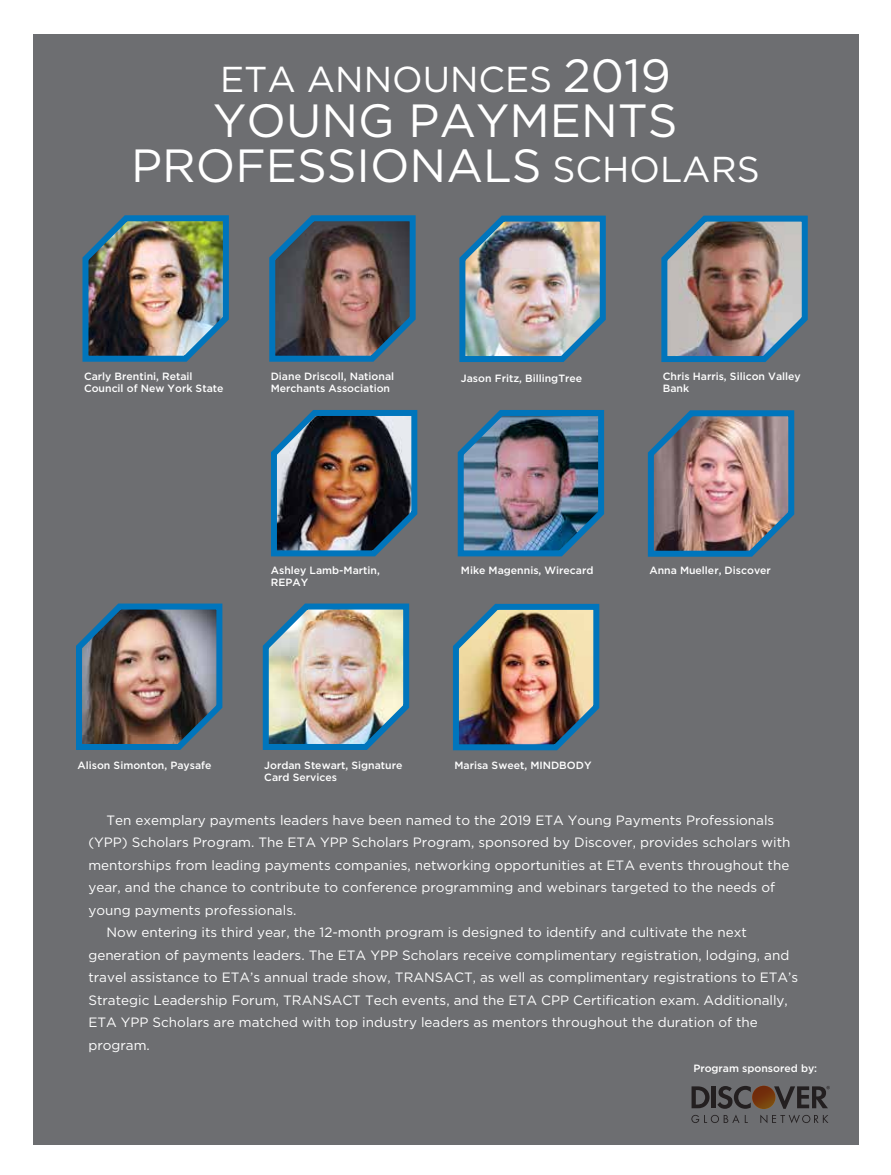
<style>
.page{position:relative;width:891px;height:1175px;background:#fff}
.page>*{position:absolute;margin:0;border:0;box-sizing:border-box;transform-origin:0 0}
.t1{font:46.5px/45px "Gotham";color:#fff;text-align:center}
.t2{font:36px "Gotham";color:#fff}
.t3{font:13.5px "Gotham";color:#fff}
.t4{font:500 10.5px/12px "Gotham";color:#fff}
.s1{font-size:46.5px}
.s2{font-size:36px}
</style>
<div class="page">
<div style="left:34px;top:34px;width:825px;height:1110px;background:#6d6e71"></div>
<img style="left:82px;top:215px;width:147px;height:147px">
<svg style="left:269px;top:215px;width:147px;height:147px;background:#575961"></svg>
<img style="left:459px;top:215px;width:147px;height:147px">
<img style="left:661px;top:215px;width:147px;height:147px">
<img style="left:271px;top:410px;width:147px;height:147px">
<img style="left:457px;top:410px;width:148px;height:147px">
<img style="left:647px;top:410px;width:148px;height:147px">
<img style="left:76px;top:603px;width:147px;height:147px">
<img style="left:262px;top:603px;width:148px;height:147px">
<img style="left:453px;top:603px;width:147px;height:148px">
<svg style="left:691px;top:1085px;width:139px;height:38px"></svg>
<h2 class="t2" style="left:220px;top:56px;width:452px">ETA ANNOUNCES <span class="s1">2019</span></h2>
<h1 class="t1" style="left:131px;top:97px;width:630px">YOUNG PAYMENTS<br>PROFESSIONALS <span class="s2">SCHOLARS</span></h1>
<p class="t4" style="left:84px;top:370px;width:141px">Carly Brentini, Retail<br>Council of New York State</p>
<p class="t4" style="left:271px;top:370px;width:125px">Diane Driscoll, National<br>Merchants Association</p>
<p class="t4" style="left:461px;top:372px;width:123px">Jason Fritz, BillingTree</p>
<p class="t4" style="left:663px;top:370px;width:139px">Chris Harris, Silicon Valley<br>Bank</p>
<p class="t4" style="left:271px;top:564px;width:111px">Ashley Lamb-Martin,<br>REPAY</p>
<p class="t4" style="left:461px;top:564px;width:134px">Mike Magennis, Wirecard</p>
<p class="t4" style="left:649px;top:564px;width:123px">Anna Mueller, Discover</p>
<p class="t4" style="left:78px;top:759px;width:136px">Alison Simonton, Paysafe</p>
<p class="t4" style="left:264px;top:759px;width:140px">Jordan Stewart, Signature<br>Card Services</p>
<p class="t4" style="left:454px;top:759px;width:139px">Marisa Sweet, MINDBODY</p>
<p class="t3" style="left:106px;top:811px;width:669px">Ten exemplary payments leaders have been named to the 2019 ETA Young Payments Professionals</p>
<p class="t3" style="left:88px;top:833px;width:704px">(YPP) Scholars Program. The ETA YPP Scholars Program, sponsored by Discover, provides scholars with</p>
<p class="t3" style="left:88px;top:856px;width:702px">mentorships from leading payments companies, networking opportunities at ETA events throughout the</p>
<p class="t3" style="left:88px;top:878px;width:688px">year, and the chance to contribute to conference programming and webinars targeted to the needs of</p>
<p class="t3" style="left:88px;top:901px;width:210px">young payments professionals.</p>
<p class="t3" style="left:106px;top:923px;width:642px">Now entering its third year, the 12-month program is designed to identify and cultivate the next</p>
<p class="t3" style="left:88px;top:946px;width:702px">generation of payments leaders. The ETA YPP Scholars receive complimentary registration, lodging, and</p>
<p class="t3" style="left:88px;top:968px;width:711px">travel assistance to ETA’s annual trade show, TRANSACT, as well as complimentary registrations to ETA’s</p>
<p class="t3" style="left:88px;top:991px;width:701px">Strategic Leadership Forum, TRANSACT Tech events, and the ETA CPP Certification exam. Additionally,</p>
<p class="t3" style="left:88px;top:1013px;width:671px">ETA YPP Scholars are matched with top industry leaders as mentors throughout the duration of the</p>
<p class="t3" style="left:88px;top:1036px;width:63px">program.</p>
<p class="t4" style="left:693px;top:1062px;width:125px">Program sponsored by:</p>
</div>
